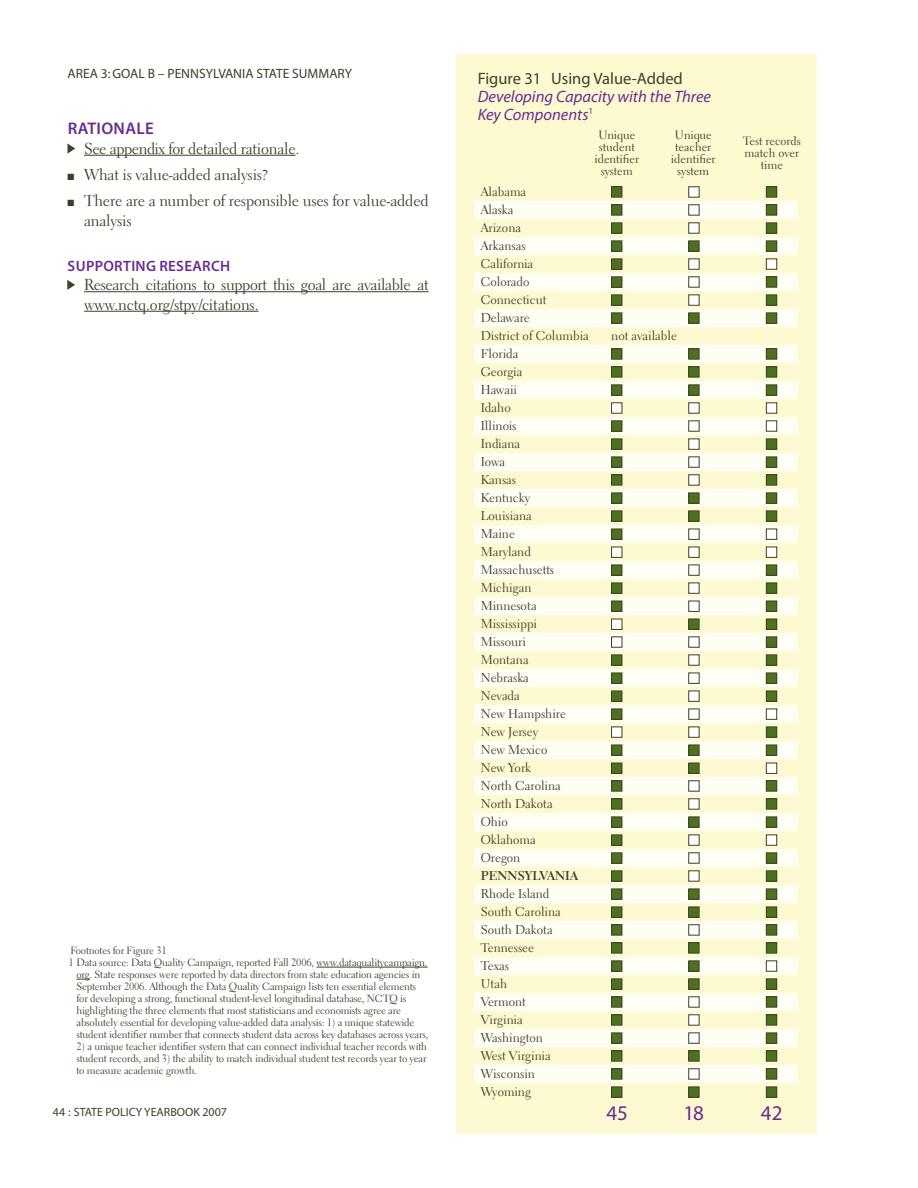
<style>
.page{position:relative;width:918px;height:1188px;background:#fff}
.page>*{position:absolute;margin:0;border:0;box-sizing:border-box;transform-origin:0 0}
.t1{font:21px "Myriad Pro";color:#6a2c91}
.t2{font:600 16.8px "Myriad Pro";color:#6a2c91}
.t3{font:italic 16.5px/18px "Myriad Pro";color:#6a2c91}
.t4{font:16.5px "Myriad Pro";color:#3f3e29}
.t5{font:15.75px/19.5px "Electra LH";letter-spacing:-.01em;color:#3f3e29}
.t6{font:600 15px "Myriad Pro";letter-spacing:.02em;color:#6a2c91}
.t7{font:13.5px "Myriad";color:#3f3e29}
.t8{font:12.75px/18px "Electra LH";color:#3f3e29}
.t9{font:700 12.75px "Electra LH";color:#3f3e29}
.t10{font:12px/12px "Electra LH";color:#3f3e29;text-align:center}
.t11{font:12px "Myriad";color:#3f3e29}
.t12{font:10.5px/12px "Electra LH";letter-spacing:-.015em;color:#3f3e29;text-align:justify}
</style>
<div class="page">
<div style="left:456px;top:54px;width:361px;height:1080px;background:#fdf9d1"></div>
<svg style="left:474px;top:186px;width:323px;height:141px"></svg>
<svg style="left:474px;top:345px;width:323px;height:753px"></svg>
<hr style="left:84px;top:155px;width:212px;height:1px;background:#3f3e29">
<hr style="left:84px;top:291px;width:345px;height:1px;background:#3f3e29">
<hr style="left:84px;top:311px;width:175px;height:1px;background:#3f3e29">
<svg style="left:68px;top:144px;width:7px;height:10px"></svg>
<svg style="left:67px;top:280px;width:8px;height:10px"></svg>
<hr style="left:316px;top:967px;width:112px;height:1px;background:#3f3e29">
<svg style="left:77px;top:979px;width:13px;height:1px"></svg>
<p class="t7" style="left:68px;top:66px;width:9px">AREA</p>
<p class="t7" style="left:101px;top:66px;width:253px">3: GOAL B – PENNSYLVANIA STATE SUMMARY</p>
<h2 class="t2" style="left:68px;top:118px;width:57px">RATIONAL</h2>
<h2 class="t2" style="left:145px;top:118px;width:10px">E</h2>
<h3 class="t5" style="left:84px;top:139px;width:217px">See appendix for detailed rationale.</h3>
<h3 class="t5" style="left:68px;top:165px;width:202px">■ What is value-added analysis?</h3>
<h3 class="t5" style="left:84px;top:191px;width:346px;text-indent:-16px">■ There are a number of responsible uses for value-added analysis</h3>
<h3 class="t6" style="left:68px;top:256px;width:164px">SUPPORTING RESEARCH</h3>
<h3 class="t5" style="left:84px;top:275px;width:346px">Research citations to support this goal are available at www.nctq.org/stpy/citations.</h3>
<p class="t12" style="left:70px;top:944px;width:98px">Footnotes for Figure 31</p>
<p class="t12" style="left:68px;top:956px;width:361px">1 Data source: Data Quality Campaign, reported Fall 2006, www.dataqualitycampaign.</p>
<p class="t12" style="left:77px;top:968px;width:345px">org. State responses were reported by data directors from state education agencies in</p>
<p class="t12" style="left:77px;top:980px;width:341px">September 2006. Although the Data Quality Campaign lists ten essential elements</p>
<p class="t12" style="left:77px;top:992px;width:331px">for developing a strong, functional student-level longitudinal database, NCTQ is</p>
<p class="t12" style="left:77px;top:1004px;width:326px">highlighting the three elements that most statisticians and economists agree are</p>
<p class="t12" style="left:77px;top:1016px;width:339px">absolutely essential for developing value-added data analysis: 1) a unique statewide</p>
<p class="t12" style="left:77px;top:1028px;width:353px">student identifier number that connects student data across key databases across years,</p>
<p class="t12" style="left:77px;top:1040px;width:352px">2) a unique teacher identifier system that can connect individual teacher records with student records, and 3) the ability to match individual student test records year to year to measure academic growth.</p>
<p class="t11" style="left:53px;top:1106px;width:176px">44 : STATE POLICY YEARBOOK 2007</p>
<h3 class="t4" style="left:478px;top:69px;width:207px">Figure 31 Using Value-Added</h3>
<h3 class="t3" style="left:478px;top:88px;width:235px">Developing Capacity with the Three<br>Key Components<sup>1</sup></h3>
<p class="t10" style="left:595px;top:129px;width:46px">Unique student identifier system</p>
<p class="t10" style="left:671px;top:129px;width:46px">Unique teacher identifier system</p>
<p class="t10" style="left:743px;top:135px;width:59px">Test records match over time</p>
<p class="t8" style="left:481px;top:183px;width:110px">Alabama<br>Alaska<br>Arizona<br>Arkansas<br>California<br>Colorado<br>Connecticut<br>Delaware<br>District of Columbia</p>
<p class="t8" style="left:611px;top:327px;width:67px">not available</p>
<p class="t8" style="left:481px;top:345px;width:87px">Florida<br>Georgia<br>Hawaii<br>Idaho<br>Illinois<br>Indiana<br>Iowa<br>Kansas<br>Kentucky<br>Louisiana<br>Maine<br>Maryland<br>Massachusetts<br>Michigan<br>Minnesota<br>Mississippi<br>Missouri<br>Montana<br>Nebraska<br>Nevada<br>New Hampshire<br>New Jersey<br>New Mexico<br>New York<br>North Carolina<br>North Dakota<br>Ohio<br>Oklahoma<br>Oregon</p>
<p class="t9" style="left:481px;top:868px;width:99px">PENNSYLVANIA</p>
<p class="t8" style="left:481px;top:885px;width:82px">Rhode Island<br>South Carolina<br>South Dakota<br>Tennessee<br>Texas<br>Utah<br>Vermont<br>Virginia<br>Washington<br>West Virginia<br>Wisconsin<br>Wyoming</p>
<h1 class="t1" style="left:606px;top:1100px;width:23px">45</h1>
<h1 class="t1" style="left:684px;top:1100px;width:22px">18</h1>
<h1 class="t1" style="left:761px;top:1100px;width:23px">42</h1>
</div>
